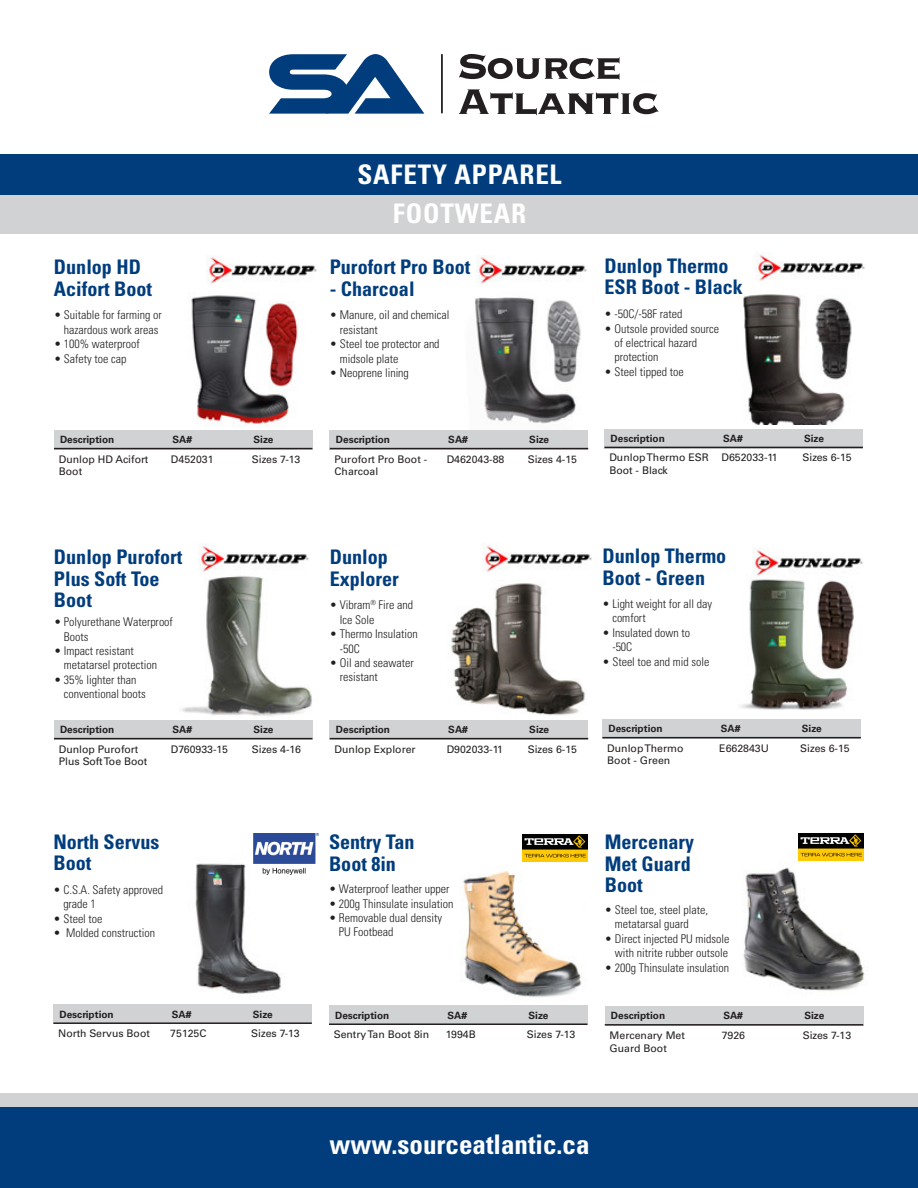
<style>
.page{position:relative;width:918px;height:1188px;background:#fff}
.page>*{position:absolute;margin:0;border:0;box-sizing:border-box;transform-origin:0 0}
.t1{font:700 condensed 27px "Univers LT Std";letter-spacing:.015em;color:#fff}
.t2{font:700 condensed 20.1px/21.5px "Univers LT Std";color:#013d7d}
.t3{font:300 condensed 12px/14.4px "Univers LT Std";color:#231f20}
.t4{font:10.5px/12.6px "Univers LT Std";color:#231f20}
.t5{font:700 10.05px "Univers LT Std";color:#231f20}
</style>
<div class="page">
<div style="left:0;top:193px;width:918px;height:40px;background:#d1d2d4"></div>
<svg style="left:269px;top:54px;width:155px;height:60px"></svg>
<hr style="left:441px;top:54px;width:2px;height:59px;background:#231f20">
<svg style="left:459px;top:89px;width:200px;height:26px"></svg>
<svg style="left:459px;top:54px;width:161px;height:26px"></svg>
<div style="left:0;top:1094px;width:918px;height:13px;background:#d1d2d4"></div>
<div style="left:0;top:154px;width:918px;height:40px;background:#013d7d"></div>
<div style="left:0;top:1107px;width:918px;height:81px;background:#013d7d"></div>
<img style="left:475px;top:279px;width:106px;height:145px">
<img style="left:451px;top:583px;width:134px;height:133px">
<img style="left:195px;top:863px;width:96px;height:131px">
<img style="left:743px;top:294px;width:109px;height:131px">
<img style="left:740px;top:562px;width:114px;height:148px">
<img style="left:191px;top:279px;width:107px;height:148px">
<img style="left:181px;top:559px;width:132px;height:173px">
<div style="left:330px;top:430px;width:258px;height:19px;background:#d1d2d4"></div>
<div style="left:330px;top:720px;width:258px;height:19px;background:#d1d2d4"></div>
<div style="left:53px;top:1005px;width:259px;height:19px;background:#d1d2d4"></div>
<div style="left:604px;top:429px;width:259px;height:19px;background:#d1d2d4"></div>
<div style="left:602px;top:719px;width:259px;height:19px;background:#d1d2d4"></div>
<div style="left:54px;top:430px;width:258px;height:19px;background:#d1d2d4"></div>
<div style="left:54px;top:720px;width:258px;height:19px;background:#d1d2d4"></div>
<hr style="left:330px;top:448px;width:258px;height:1px;background:#231f20">
<hr style="left:330px;top:738px;width:258px;height:1px;background:#231f20">
<hr style="left:53px;top:1022px;width:259px;height:2px;background:#231f20">
<hr style="left:605px;top:447px;width:258px;height:1px;background:#231f20">
<hr style="left:602px;top:737px;width:259px;height:1px;background:#231f20">
<hr style="left:54px;top:448px;width:258px;height:1px;background:#231f20">
<hr style="left:54px;top:738px;width:258px;height:1px;background:#231f20">
<img style="left:207px;top:255px;width:110px;height:31px">
<img style="left:755px;top:252px;width:110px;height:29px">
<img style="left:753px;top:548px;width:110px;height:31px">
<img style="left:477px;top:255px;width:110px;height:31px">
<img style="left:199px;top:543px;width:111px;height:32px">
<img style="left:482px;top:543px;width:110px;height:29px">
<img style="left:250px;top:833px;width:69px;height:41px">
<img style="left:460px;top:870px;width:122px;height:127px">
<img style="left:743px;top:867px;width:122px;height:124px">
<div style="left:329px;top:1006px;width:258px;height:19px;background:#d1d2d4"></div>
<div style="left:605px;top:1006px;width:258px;height:20px;background:#d1d2d4"></div>
<hr style="left:329px;top:1023px;width:258px;height:2px;background:#231f20">
<hr style="left:605px;top:1024px;width:258px;height:2px;background:#231f20">
<img style="left:798px;top:834px;width:65px;height:26px">
<img style="left:522px;top:835px;width:65px;height:26px">
<p class="t2" style="left:54px;top:256px;width:100px">Dunlop HD<br>Acifort Boot</p>
<p class="t1" style="left:357px;top:158px;width:206px">SAFETY APPAREL</p>
<p class="t1" style="left:393px;top:197px;width:135px">FOOTWEAR</p>
<p class="t2" style="left:330px;top:256px;width:142px">Purofort Pro Boot</p>
<p class="t2" style="left:330px;top:278px;width:86px">- Charcoal</p>
<p class="t2" style="left:605px;top:255px;width:140px">Dunlop Thermo<br>ESR Boot - Black</p>
<p class="t3" style="left:54px;top:308px;width:109px;text-align:center">• Suitable for farming or hazardous work areas</p>
<p class="t3" style="left:54px;top:337px;width:87px">• 100% waterproof</p>
<p class="t3" style="left:54px;top:351px;width:74px">• Safety toe cap</p>
<p class="t3" style="left:340px;top:308px;width:111px;text-indent:-10px">• Manure, oil and chemical resistant</p>
<p class="t3" style="left:340px;top:337px;width:101px;text-indent:-10px">• Steel toe protector and midsole plate</p>
<p class="t3" style="left:330px;top:365px;width:81px">• Neoprene lining</p>
<p class="t3" style="left:604px;top:307px;width:79px">• -50C/-58F rated</p>
<p class="t3" style="left:614px;top:321px;width:106px;text-indent:-10px">• Outsole provided source of electrical hazard protection</p>
<p class="t3" style="left:604px;top:364px;width:81px">• Steel tipped toe</p>
<p class="t5" style="left:60px;top:433px;width:56px">Description</p>
<p class="t5" style="left:173px;top:433px;width:21px">SA#</p>
<p class="t5" style="left:254px;top:433px;width:21px">Size</p>
<p class="t5" style="left:336px;top:433px;width:56px">Description</p>
<p class="t5" style="left:448px;top:433px;width:21px">SA#</p>
<p class="t5" style="left:529px;top:433px;width:21px">Size</p>
<p class="t5" style="left:611px;top:432px;width:56px">Description</p>
<p class="t5" style="left:723px;top:432px;width:21px">SA#</p>
<p class="t5" style="left:804px;top:432px;width:21px">Size</p>
<p class="t4" style="left:59px;top:453px;width:91px">Dunlop HD Acifort<br>Boot</p>
<p class="t4" style="left:171px;top:453px;width:44px">D452031</p>
<p class="t4" style="left:252px;top:453px;width:50px">Sizes 7-13</p>
<p class="t4" style="left:335px;top:453px;width:94px">Purofort Pro Boot -<br>Charcoal</p>
<p class="t4" style="left:447px;top:453px;width:59px">D462043-88</p>
<p class="t4" style="left:528px;top:453px;width:51px">Sizes 4-15</p>
<p class="t4" style="left:609px;top:452px;width:101px">Dunlop Thermo ESR<br>Boot - Black</p>
<p class="t4" style="left:721px;top:452px;width:58px">D652033-11</p>
<p class="t4" style="left:802px;top:452px;width:51px">Sizes 6-15</p>
<p class="t2" style="left:54px;top:546px;width:130px">Dunlop Purofort<br>Plus Soft Toe<br>Boot</p>
<p class="t3" style="left:64px;top:615px;width:111px;text-indent:-10px">• Polyurethane Waterproof<br>Boots</p>
<p class="t3" style="left:64px;top:644px;width:95px;text-indent:-10px">• Impact resistant metatarsel protection</p>
<p class="t3" style="left:64px;top:672px;width:83px;text-indent:-10px">• 35% lighter than conventional boots</p>
<p class="t2" style="left:330px;top:546px;width:71px">Dunlop<br>Explorer</p>
<p class="t3" style="left:340px;top:598px;width:75px;text-indent:-10px">• Vibram<sup>®</sup> Fire and<br>Ice Sole</p>
<p class="t3" style="left:340px;top:627px;width:79px;text-indent:-10px">• Thermo Insulation -50C</p>
<p class="t3" style="left:340px;top:656px;width:75px;text-indent:-10px">• Oil and seawater resistant</p>
<p class="t2" style="left:602px;top:545px;width:125px">Dunlop Thermo<br>Boot - Green</p>
<p class="t3" style="left:612px;top:597px;width:101px;text-indent:-10px">• Light weight for all day comfort</p>
<p class="t3" style="left:612px;top:625px;width:79px;text-indent:-10px">• Insulated down to -50C</p>
<p class="t3" style="left:602px;top:654px;width:109px">• Steel toe and mid sole</p>
<p class="t5" style="left:60px;top:724px;width:56px">Description</p>
<p class="t5" style="left:173px;top:724px;width:21px">SA#</p>
<p class="t5" style="left:254px;top:724px;width:21px">Size</p>
<p class="t5" style="left:336px;top:724px;width:56px">Description</p>
<p class="t5" style="left:448px;top:724px;width:21px">SA#</p>
<p class="t5" style="left:529px;top:724px;width:21px">Size</p>
<p class="t5" style="left:608px;top:723px;width:56px">Description</p>
<p class="t5" style="left:721px;top:723px;width:21px">SA#</p>
<p class="t5" style="left:802px;top:723px;width:21px">Size</p>
<p class="t4" style="left:59px;top:743px;width:90px">Dunlop Purofort<br>Plus Soft Toe Boot</p>
<p class="t4" style="left:171px;top:743px;width:59px">D760933-15</p>
<p class="t4" style="left:252px;top:743px;width:51px">Sizes 4-16</p>
<p class="t4" style="left:335px;top:743px;width:83px">Dunlop Explorer</p>
<p class="t4" style="left:447px;top:743px;width:58px">D902033-11</p>
<p class="t4" style="left:528px;top:743px;width:51px">Sizes 6-15</p>
<p class="t4" style="left:607px;top:742px;width:78px">Dunlop Thermo<br>Boot - Green</p>
<p class="t4" style="left:719px;top:742px;width:51px">E662843U</p>
<p class="t4" style="left:800px;top:742px;width:51px">Sizes 6-15</p>
<p class="t2" style="left:53px;top:831px;width:108px">North Servus<br>Boot</p>
<p class="t3" style="left:63px;top:883px;width:101px;text-indent:-10px">• C.S.A. Safety approved grade 1</p>
<p class="t3" style="left:53px;top:911px;width:51px">• Steel toe</p>
<p class="t3" style="left:53px;top:926px;width:103px">• Molded construction</p>
<p class="t2" style="left:329px;top:831px;width:87px">Sentry Tan<br>Boot 8in</p>
<p class="t2" style="left:605px;top:831px;width:91px">Mercenary<br>Met Guard<br>Boot</p>
<p class="t3" style="left:329px;top:882px;width:122px">• Waterproof leather upper</p>
<p class="t3" style="left:329px;top:896px;width:126px">• 200g Thinsulate insulation</p>
<p class="t3" style="left:339px;top:911px;width:105px;text-indent:-10px">• Removable dual density<br>PU Footbead</p>
<p class="t3" style="left:615px;top:903px;width:95px;text-indent:-10px">• Steel toe, steel plate, metatarsal guard</p>
<p class="t3" style="left:605px;top:931px;width:126px;text-align:right">• Direct injected PU midsole with nitrite rubber outsole</p>
<p class="t3" style="left:605px;top:960px;width:126px">• 200g Thinsulate insulation</p>
<p class="t5" style="left:59px;top:1008px;width:56px">Description</p>
<p class="t5" style="left:172px;top:1008px;width:21px">SA#</p>
<p class="t5" style="left:253px;top:1008px;width:21px">Size</p>
<p class="t5" style="left:335px;top:1009px;width:56px">Description</p>
<p class="t5" style="left:448px;top:1009px;width:21px">SA#</p>
<p class="t5" style="left:529px;top:1009px;width:21px">Size</p>
<p class="t5" style="left:611px;top:1010px;width:56px">Description</p>
<p class="t5" style="left:723px;top:1010px;width:21px">SA#</p>
<p class="t5" style="left:804px;top:1010px;width:21px">Size</p>
<p class="t4" style="left:58px;top:1027px;width:93px">North Servus Boot</p>
<p class="t4" style="left:170px;top:1027px;width:38px">75125C</p>
<p class="t4" style="left:251px;top:1027px;width:50px">Sizes 7-13</p>
<p class="t4" style="left:334px;top:1028px;width:97px">Sentry Tan Boot 8in</p>
<p class="t4" style="left:610px;top:1029px;width:77px">Mercenary Met<br>Guard Boot</p>
<p class="t4" style="left:446px;top:1028px;width:31px">1994B</p>
<p class="t4" style="left:527px;top:1028px;width:50px">Sizes 7-13</p>
<p class="t4" style="left:722px;top:1029px;width:25px">7926</p>
<p class="t4" style="left:803px;top:1029px;width:50px">Sizes 7-13</p>
<p class="t1" style="left:330px;top:1127px;width:262px">www.sourceatlantic.ca</p>
</div>
